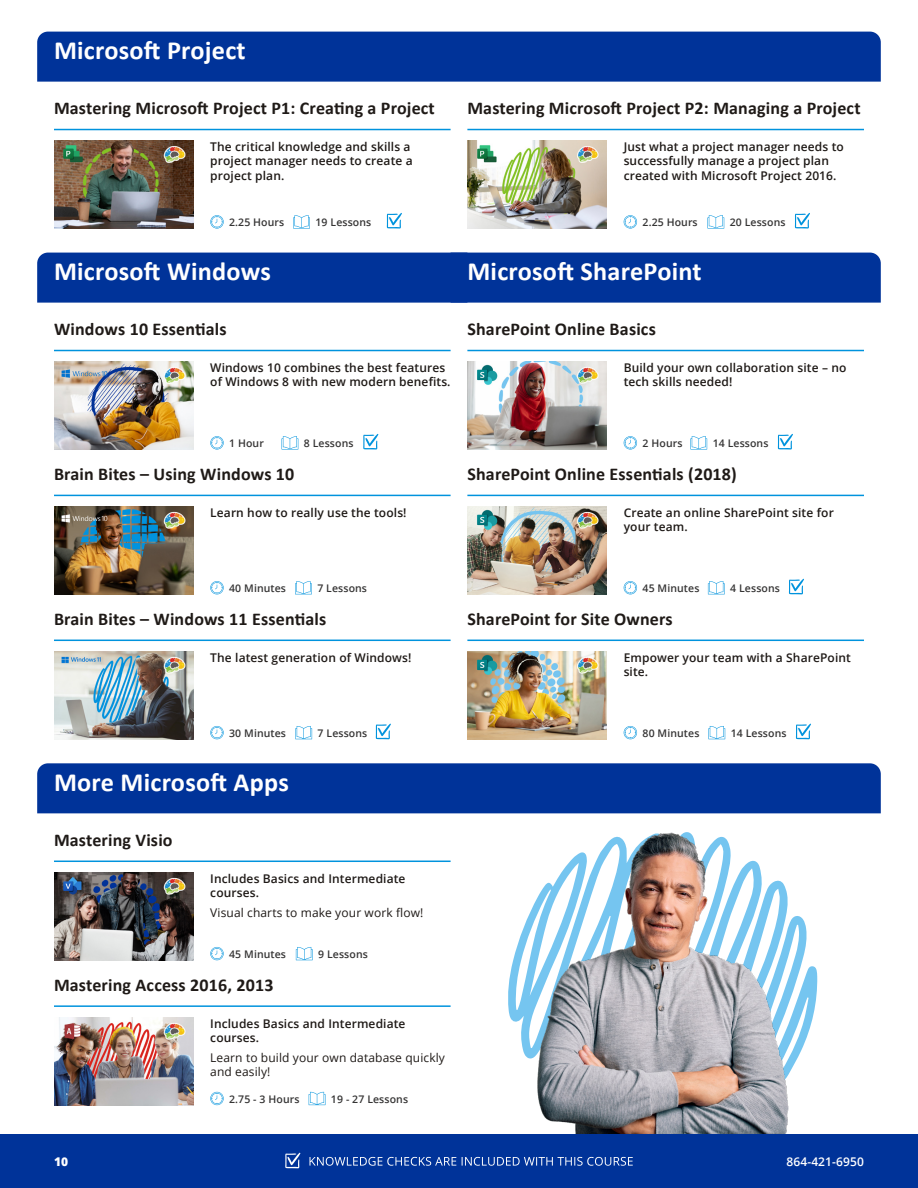
<style>
.page{position:relative;width:918px;height:1188px;background:#fff}
.page>*{position:absolute;margin:0;border:0;box-sizing:border-box;transform-origin:0 0}
.t1{font:700 26.25px "Calibri";letter-spacing:.01em;color:#fff}
.t2{font:700 18px "Calibri";letter-spacing:.01em;color:#1f1a17}
.t3{font:600 12px/14.4px "Open Sans";letter-spacing:.01em;color:#1f1a17}
.t4{font:12px/14.4px "Open Sans";letter-spacing:.01em;color:#1f1a17}
.t5{font:600 12px "Open Sans";letter-spacing:.01em;color:#fff}
.t6{font:800 12px "Open Sans";color:#fff}
.t7{font:600 10.5px "Open Sans";letter-spacing:.01em;color:#353434}
</style>
<div class="page">
<svg style="left:508px;top:898px;width:310px;height:213px"></svg>
<img style="left:537px;top:832px;width:251px;height:302px">
<div style="left:37px;top:253px;width:844px;height:50px;background:#039"></div>
<svg style="left:282px;top:436px;width:16px;height:13px"></svg>
<div style="left:0;top:1134px;width:918px;height:54px;background:#039"></div>
<hr style="left:54px;top:350px;width:397px;height:1px;background:#0093dd">
<svg style="left:210px;top:436px;width:14px;height:13px"></svg>
<svg style="left:363px;top:434px;width:16px;height:15px"></svg>
<svg style="left:295px;top:581px;width:17px;height:13px"></svg>
<hr style="left:54px;top:495px;width:397px;height:1px;background:#0093dd">
<svg style="left:210px;top:581px;width:14px;height:13px"></svg>
<svg style="left:295px;top:726px;width:17px;height:13px"></svg>
<hr style="left:54px;top:640px;width:397px;height:1px;background:#0093dd">
<svg style="left:210px;top:726px;width:14px;height:13px"></svg>
<svg style="left:375px;top:723px;width:16px;height:16px"></svg>
<svg style="left:690px;top:436px;width:17px;height:13px"></svg>
<svg style="left:708px;top:581px;width:17px;height:13px"></svg>
<svg style="left:708px;top:726px;width:17px;height:13px"></svg>
<hr style="left:467px;top:350px;width:397px;height:1px;background:#0093dd">
<hr style="left:467px;top:495px;width:397px;height:1px;background:#0093dd">
<hr style="left:467px;top:640px;width:397px;height:1px;background:#0093dd">
<svg style="left:624px;top:436px;width:13px;height:13px"></svg>
<svg style="left:624px;top:581px;width:13px;height:13px"></svg>
<svg style="left:624px;top:726px;width:13px;height:13px"></svg>
<svg style="left:777px;top:434px;width:16px;height:15px"></svg>
<svg style="left:789px;top:578px;width:15px;height:16px"></svg>
<svg style="left:796px;top:723px;width:15px;height:16px"></svg>
<div style="left:37px;top:32px;width:844px;height:50px;background:#039"></div>
<svg style="left:293px;top:215px;width:17px;height:14px"></svg>
<svg style="left:707px;top:215px;width:17px;height:14px"></svg>
<hr style="left:54px;top:129px;width:397px;height:1px;background:#0093dd">
<hr style="left:467px;top:129px;width:397px;height:1px;background:#0093dd">
<svg style="left:210px;top:215px;width:14px;height:14px"></svg>
<svg style="left:624px;top:215px;width:13px;height:14px"></svg>
<svg style="left:386px;top:213px;width:16px;height:16px"></svg>
<svg style="left:794px;top:213px;width:16px;height:16px"></svg>
<svg style="left:310px;top:1157px;width:323px;height:9px"></svg>
<svg style="left:285px;top:1152px;width:16px;height:16px"></svg>
<img style="left:467px;top:140px;width:140px;height:89px">
<div style="left:37px;top:763px;width:844px;height:50px;background:#039"></div>
<svg style="left:296px;top:947px;width:17px;height:13px"></svg>
<svg style="left:309px;top:1092px;width:16px;height:13px"></svg>
<hr style="left:54px;top:861px;width:397px;height:1px;background:#0093dd">
<hr style="left:54px;top:1005px;width:397px;height:2px;background:#0093dd">
<svg style="left:210px;top:947px;width:14px;height:13px"></svg>
<svg style="left:210px;top:1092px;width:14px;height:13px"></svg>
<img style="left:54px;top:872px;width:139px;height:88px">
<img style="left:54px;top:1017px;width:139px;height:88px">
<img style="left:54px;top:361px;width:139px;height:88px">
<img style="left:54px;top:651px;width:139px;height:88px">
<img style="left:467px;top:506px;width:140px;height:88px">
<img style="left:54px;top:506px;width:139px;height:88px">
<img style="left:467px;top:361px;width:140px;height:88px">
<img style="left:467px;top:651px;width:140px;height:88px">
<img style="left:54px;top:140px;width:139px;height:89px">
<h1 class="t1" style="left:54px;top:32px;width:193px">Microsoft Project</h1>
<h2 class="t2" style="left:54px;top:95px;width:382px">Mastering Microsoft Project P1: Creating a Project</h2>
<h2 class="t2" style="left:467px;top:95px;width:395px">Mastering Microsoft Project P2: Managing a Project</h2>
<p class="t3" style="left:210px;top:139px;width:204px">The critical knowledge and skills a project manager needs to create a project plan.</p>
<p class="t3" style="left:624px;top:139px;width:222px">Just what a project manager needs to successfully manage a project plan created with Microsoft Project 2016.</p>
<p class="t7" style="left:229px;top:215px;width:57px">2.25 Hours</p>
<p class="t7" style="left:316px;top:215px;width:57px">19 Lessons</p>
<p class="t7" style="left:643px;top:215px;width:57px">2.25 Hours</p>
<p class="t7" style="left:730px;top:215px;width:57px">20 Lessons</p>
<h1 class="t1" style="left:54px;top:253px;width:219px">Microsoft Windows</h1>
<h1 class="t1" style="left:467px;top:253px;width:236px">Microsoft SharePoint</h1>
<h2 class="t2" style="left:54px;top:316px;width:174px">Windows 10 Essentials</h2>
<p class="t3" style="left:210px;top:360px;width:242px">Windows 10 combines the best features of Windows 8 with new modern benefits.</p>
<h2 class="t2" style="left:467px;top:316px;width:190px">SharePoint Online Basics</h2>
<p class="t3" style="left:624px;top:360px;width:224px">Build your own collaboration site – no tech skills needed!</p>
<p class="t7" style="left:229px;top:436px;width:36px">1 Hour</p>
<p class="t7" style="left:304px;top:436px;width:51px">8 Lessons</p>
<h2 class="t2" style="left:54px;top:461px;width:242px">Brain Bites – Using Windows 10</h2>
<p class="t3" style="left:210px;top:505px;width:198px">Learn how to really use the tools!</p>
<p class="t7" style="left:229px;top:581px;width:58px">40 Minutes</p>
<p class="t7" style="left:317px;top:581px;width:51px">7 Lessons</p>
<h2 class="t2" style="left:54px;top:606px;width:274px">Brain Bites – Windows 11 Essentials</h2>
<p class="t3" style="left:210px;top:650px;width:203px">The latest generation of Windows!</p>
<p class="t7" style="left:229px;top:726px;width:58px">30 Minutes</p>
<p class="t7" style="left:318px;top:726px;width:51px">7 Lessons</p>
<h1 class="t1" style="left:54px;top:764px;width:236px">More Microsoft Apps</h1>
<h2 class="t2" style="left:54px;top:827px;width:120px">Mastering Visio</h2>
<p class="t3" style="left:210px;top:871px;width:197px">Includes Basics and Intermediate courses.</p>
<p class="t4" style="left:210px;top:905px;width:215px">Visual charts to make your work flow!</p>
<p class="t7" style="left:229px;top:947px;width:58px">45 Minutes</p>
<p class="t7" style="left:318px;top:947px;width:51px">9 Lessons</p>
<h2 class="t2" style="left:54px;top:972px;width:221px">Mastering Access 2016, 2013</h2>
<p class="t3" style="left:210px;top:1016px;width:197px">Includes Basics and Intermediate courses.</p>
<p class="t4" style="left:210px;top:1050px;width:236px">Learn to build your own database quickly and easily!</p>
<p class="t7" style="left:229px;top:1092px;width:72px">2.75 - 3 Hours</p>
<p class="t7" style="left:331px;top:1092px;width:79px">19 - 27 Lessons</p>
<p class="t7" style="left:643px;top:436px;width:41px">2 Hours</p>
<p class="t7" style="left:713px;top:436px;width:57px">14 Lessons</p>
<h2 class="t2" style="left:467px;top:461px;width:271px">SharePoint Online Essentials (2018)</h2>
<p class="t3" style="left:624px;top:505px;width:212px">Create an online SharePoint site for your team.</p>
<p class="t7" style="left:643px;top:581px;width:58px">45 Minutes</p>
<h2 class="t2" style="left:467px;top:606px;width:207px">SharePoint for Site Owners</h2>
<p class="t7" style="left:730px;top:581px;width:51px">4 Lessons</p>
<p class="t3" style="left:624px;top:650px;width:229px">Empower your team with a SharePoint site.</p>
<p class="t7" style="left:643px;top:726px;width:58px">80 Minutes</p>
<p class="t7" style="left:731px;top:726px;width:57px">14 Lessons</p>
<p class="t6" style="left:54px;top:1152px;width:16px">10</p>
<p class="t5" style="left:786px;top:1153px;width:79px">864-421-6950</p>
</div>
